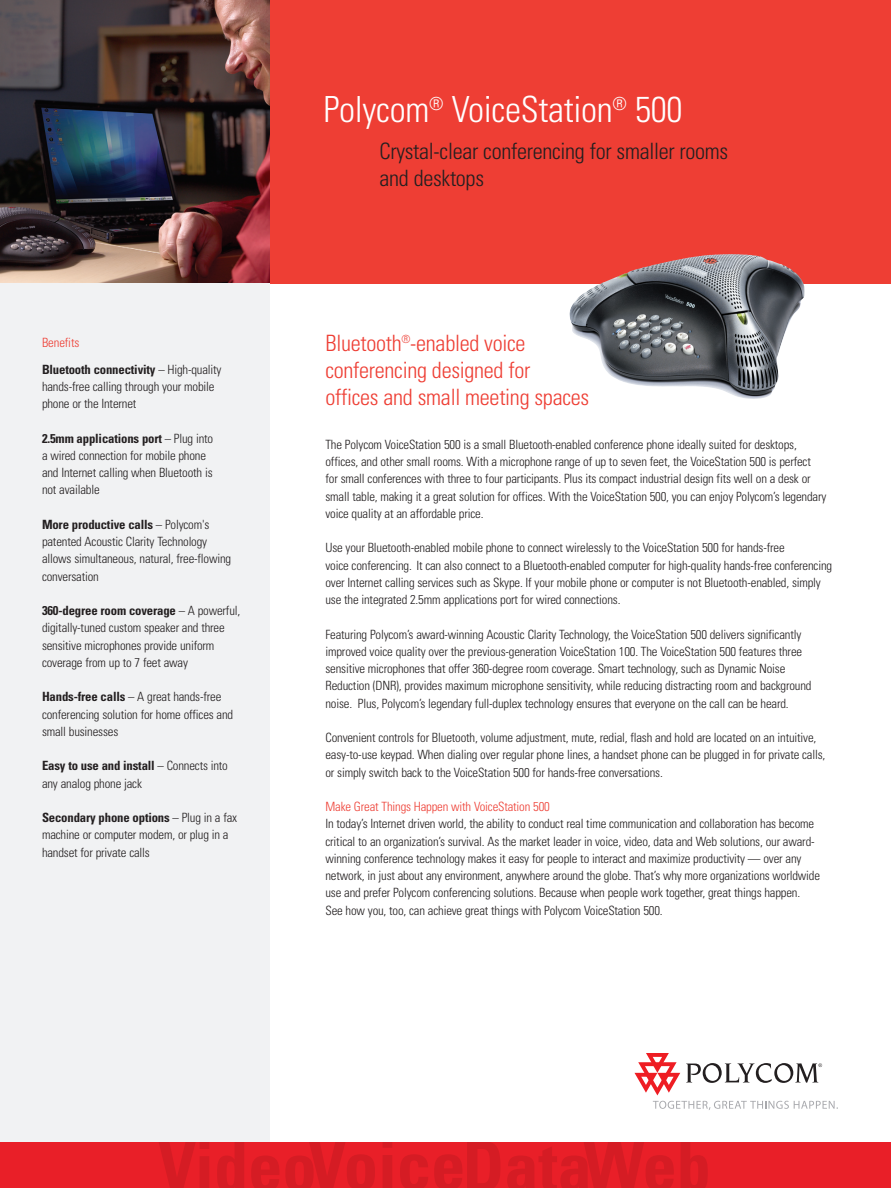
<style>
.page{position:relative;width:891px;height:1188px;background:#fff}
.page>*{position:absolute;margin:0;border:0;box-sizing:border-box;transform-origin:0 0}
.t1{font:300 condensed 36px "Univers";letter-spacing:-.01em;color:#fff}
.t2{font:300 condensed 22.5px/27px "Univers";letter-spacing:-.015em;color:#ee3e34}
.t3{font:300 condensed 22.5px/27px "Univers";letter-spacing:-.015em;color:#231f20}
.t4{font:300 condensed 12.75px/17.2px "Univers";letter-spacing:-.015em;color:#231f20}
.t5{font:700 condensed 12.75px/26.2px "Univers";letter-spacing:-.015em;color:#231f20}
.t6{font:300 condensed 12.75px "Univers";letter-spacing:-.015em;color:#ee3e34}
.s1{font-weight:300;color:#ee3e34}
.s2{font-weight:300}
.s3{font-weight:700}
</style>
<div class="page">
<img style="left:0;top:0;width:270px;height:283px">
<div style="left:270px;top:0;width:621px;height:284px;background:#ee3e34"></div>
<div style="left:0;top:284px;width:270px;height:899px;background:#f1f2f3"></div>
<svg style="left:686px;top:1063px;width:136px;height:20px"></svg>
<svg style="left:634px;top:1053px;width:46px;height:42px"></svg>
<svg style="left:653px;top:1101px;width:185px;height:9px"></svg>
<div style="left:0;top:1142px;width:891px;height:46px;background:#e91f28"></div>
<img style="left:159px;top:1142px;width:150px;height:46px">
<img style="left:309px;top:1142px;width:154px;height:46px">
<img style="left:467px;top:1142px;width:116px;height:46px">
<img style="left:583px;top:1142px;width:125px;height:46px">
<img style="left:569px;top:254px;width:236px;height:145px">
<p class="t5" style="left:42px;top:331px;width:181px"><span class="s1">Benefits<br></span>Bluetooth connectivity <span class="s2">– High-quality</span></p>
<p class="t4" style="left:42px;top:379px;width:174px">hands-free calling through your mobile phone or the Internet</p>
<p class="t4" style="left:42px;top:431px;width:173px"><span class="s3">2.5mm applications port</span> – Plug into a wired connection for mobile phone and Internet calling when Bluetooth is not available</p>
<p class="t4" style="left:42px;top:517px;width:191px"><span class="s3">More productive calls</span> – Polycom's patented Acoustic Clarity Technology allows simultaneous, natural, free-flowing conversation</p>
<p class="t4" style="left:42px;top:603px;width:200px"><span class="s3">360-degree room coverage</span> – A powerful, digitally-tuned custom speaker and three sensitive microphones provide uniform coverage from up to 7 feet away</p>
<p class="t4" style="left:42px;top:690px;width:193px"><span class="s3">Hands-free calls</span> – A great hands-free conferencing solution for home offices and small businesses</p>
<p class="t4" style="left:42px;top:759px;width:187px"><span class="s3">Easy to use and install</span> – Connects into any analog phone jack</p>
<p class="t4" style="left:42px;top:810px;width:197px"><span class="s3">Secondary phone options</span> – Plug in a fax machine or computer modem, or plug in a handset for private calls</p>
<h1 class="t1" style="left:324px;top:96px;width:361px">Polycom<sup>®</sup> VoiceStation<sup>®</sup> 500</h1>
<h2 class="t3" style="left:380px;top:140px;width:350px">Crystal-clear conferencing for smaller rooms and desktops</h2>
<h2 class="t2" style="left:326px;top:331px;width:265px">Bluetooth<sup>®</sup>-enabled voice conferencing designed for<br>offices and small meeting spaces</h2>
<p class="t4" style="left:326px;top:437px;width:502px">The Polycom VoiceStation 500 is a small Bluetooth-enabled conference phone ideally suited for desktops, offices, and other small rooms. With a microphone range of up to seven feet, the VoiceStation 500 is perfect for small conferences with three to four participants. Plus its compact industrial design fits well on a desk or small table, making it a great solution for offices. With the VoiceStation 500, you can enjoy Polycom’s legendary voice quality at an affordable price.</p>
<p class="t4" style="left:326px;top:540px;width:508px">Use your Bluetooth-enabled mobile phone to connect wirelessly to the VoiceStation 500 for hands-free<br>voice conferencing. It can also connect to a Bluetooth-enabled computer for high-quality hands-free conferencing over Internet calling services such as Skype. If your mobile phone or computer is not Bluetooth-enabled, simply use the integrated 2.5mm applications port for wired connections.</p>
<p class="t4" style="left:326px;top:627px;width:488px">Featuring Polycom’s award-winning Acoustic Clarity Technology, the VoiceStation 500 delivers significantly improved voice quality over the previous-generation VoiceStation 100. The VoiceStation 500 features three sensitive microphones that offer 360-degree room coverage. Smart technology, such as Dynamic Noise Reduction (DNR), provides maximum microphone sensitivity, while reducing distracting room and background noise. Plus, Polycom’s legendary full-duplex technology ensures that everyone on the call can be heard.</p>
<p class="t4" style="left:326px;top:730px;width:501px">Convenient controls for Bluetooth, volume adjustment, mute, redial, flash and hold are located on an intuitive, easy-to-use keypad. When dialing over regular phone lines, a handset phone can be plugged in for private calls, or simply switch back to the VoiceStation 500 for hands-free conversations.</p>
<p class="t6" style="left:326px;top:802px;width:226px">Make Great Things Happen with VoiceStation 500</p>
<p class="t4" style="left:326px;top:816px;width:496px">In today’s Internet driven world, the ability to conduct real time communication and collaboration has become critical to an organization’s survival. As the market leader in voice, video, data and Web solutions, our award&shy;winning conference technology makes it easy for people to interact and maximize productivity — over any network, in just about any environment, anywhere around the globe. That’s why more organizations worldwide use and prefer Polycom conferencing solutions. Because when people work together, great things happen.<br>See how you, too, can achieve great things with Polycom VoiceStation 500.</p>
</div>
